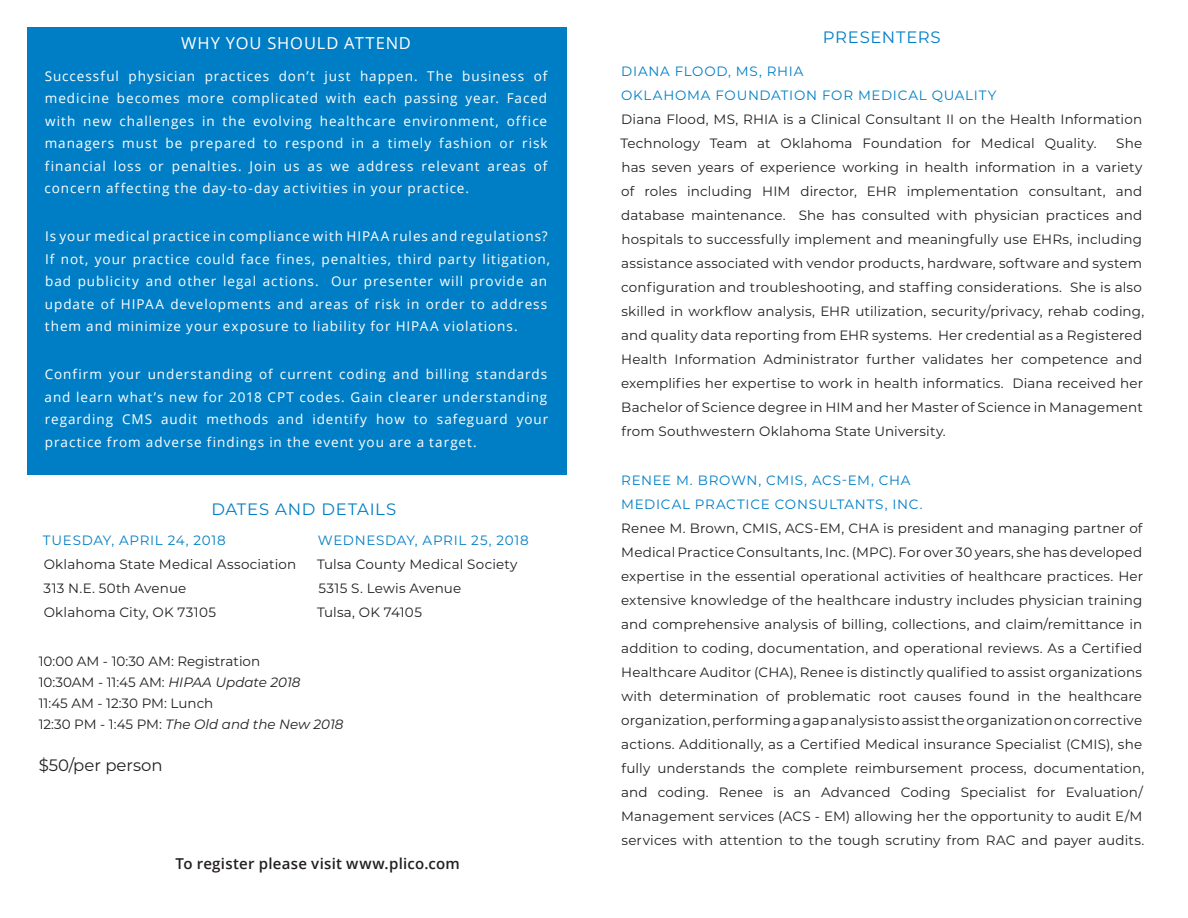
<style>
.page{position:relative;width:1188px;height:918px;background:#fff}
.page>*{position:absolute;margin:0;border:0;box-sizing:border-box;transform-origin:0 0}
.t1{font:16.5px "Montserrat";letter-spacing:.045em;color:#007ec5}
.t2{font:16.5px "Open Sans";letter-spacing:.055em;color:#fff}
.t3{font:16.5px "Montserrat";color:#231f20}
.Body{font:600 15px "Open Sans";letter-spacing:.02em;color:#231f20}
.Body-2{font:13.5px/24px "Montserrat";letter-spacing:.01em;color:#231f20}
.Body_-_Reverse{font:13.5px/22.5px "Open Sans";letter-spacing:.07em;color:#fff;text-align:justify}
.t4{font:13.5px "Montserrat";letter-spacing:.055em;color:#007ec5}
.t5{font:italic 13.5px "Montserrat";color:#231f20}
.s1{font-style:italic}
.s2{font-style:normal}
</style>
<div class="page">
<div style="left:27px;top:27px;width:540px;height:447px;background:#007ec5"></div>
<p class="t2" style="left:181px;top:32px;width:231px">WHY YOU SHOULD ATTEND</p>
<p class="Body_-_Reverse" style="left:45px;top:64px;width:504px">Successful physician practices don’t just happen. The business of medicine becomes more complicated with each passing year. Faced with new challenges in the evolving healthcare environment, office managers must be prepared to respond in a timely fashion or risk financial loss or penalties. Join us as we address relevant areas of concern affecting the day-to-day activities in your practice.</p>
<p class="Body_-_Reverse" style="left:45px;top:225px;width:507px;text-align:left">Is your medical practice in compliance with HIPAA rules and regulations?<br>If not, your practice could face fines, penalties, third party litigation, bad publicity and other legal actions. Our presenter will provide an update of HIPAA developments and areas of risk in order to address them and minimize your exposure to liability for HIPAA violations.</p>
<p class="Body_-_Reverse" style="left:45px;top:363px;width:505px">Confirm your understanding of current coding and billing standards and learn what’s new for 2018 CPT codes. Gain clearer understanding regarding CMS audit methods and identify how to safeguard your practice from adverse findings in the event you are a target.</p>
<p class="t1" style="left:211px;top:498px;width:186px">DATES AND DETAILS</p>
<p class="t4" style="left:43px;top:531px;width:184px">TUESDAY, APRIL 24, 2018</p>
<p class="Body-2" style="left:44px;top:552px;width:254px">Oklahoma State Medical Association<br>313 N.E. 50th Avenue<br>Oklahoma City, OK 73105</p>
<p class="t4" style="left:318px;top:531px;width:212px">WEDNESDAY, APRIL 25, 2018</p>
<p class="Body-2" style="left:317px;top:552px;width:202px">Tulsa County Medical Society<br>5315 S. Lewis Avenue<br>Tulsa, OK 74105</p>
<p class="Body-2" style="left:39px;top:649px;width:223px">10:00 AM - 10:30 AM: Registration</p>
<p class="Body-2" style="left:39px;top:670px;width:263px">10:30AM - 11:45 AM: <span class="s1">HIPAA Update 2018</span></p>
<p class="Body-2" style="left:39px;top:691px;width:176px">11:45 AM - 12:30 PM: Lunch</p>
<p class="t5" style="left:39px;top:715px;width:306px"><span class="s2">12:30 PM - 1:45 PM:</span> The Old and the New 2018</p>
<p class="t3" style="left:39px;top:754px;width:125px">$50/per person</p>
<p class="Body" style="left:176px;top:853px;width:286px">To register please visit www.plico.com</p>
<p class="t1" style="left:823px;top:26px;width:119px">PRESENTERS</p>
<p class="t4" style="left:621px;top:62px;width:184px">DIANA FLOOD, MS, RHIA</p>
<p class="t4" style="left:621px;top:86px;width:377px">OKLAHOMA FOUNDATION FOR MEDICAL QUALITY</p>
<p class="Body-2" style="left:620px;top:107px;width:523px">Diana Flood, MS, RHIA is a Clinical Consultant II on the Health Information<br>Technology Team at Oklahoma Foundation for Medical Quality.</p>
<p class="Body-2" style="left:621px;top:131px;width:525px;text-indent:495px">She has seven years of experience working in health information in a variety of roles including HIM director, EHR implementation consultant, and database maintenance. She has consulted with physician practices and hospitals to successfully implement and meaningfully use EHRs, including assistance associated with vendor products, hardware, software and system configuration and troubleshooting, and staffing considerations. She is also skilled in workflow analysis, EHR utilization, security/privacy, rehab coding, and quality data reporting from EHR systems. Her credential as a Registered Health Information Administrator further validates her competence and exemplifies her expertise to work in health informatics. Diana received her Bachelor of Science degree in HIM and her Master of Science in Management from Southwestern Oklahoma State University.</p>
<p class="t4" style="left:621px;top:471px;width:291px">RENEE M. BROWN, CMIS, ACS-EM, CHA</p>
<p class="t4" style="left:621px;top:495px;width:303px">MEDICAL PRACTICE CONSULTANTS, INC.</p>
<p class="Body-2" style="left:621px;top:516px;width:525px">Renee M. Brown, CMIS, ACS-EM, CHA is president and managing partner of Medical Practice Consultants, Inc. (MPC). For over 30 years, she has developed expertise in the essential operational activities of healthcare practices. Her extensive knowledge of the healthcare industry includes physician training and comprehensive analysis of billing, collections, and claim/remittance in addition to coding, documentation, and operational reviews. As a Certified Healthcare Auditor (CHA), Renee is distinctly qualified to assist organizations with determination of problematic root causes found in the healthcare organization, performing a gap analysis to assist the organization on corrective actions. Additionally, as a Certified Medical insurance Specialist (CMIS), she fully understands the complete reimbursement process, documentation, and coding. Renee is an Advanced Coding Specialist for Evaluation/ Management services (ACS - EM) allowing her the opportunity to audit E/M services with attention to the tough scrutiny from RAC and payer audits.</p>
</div>
